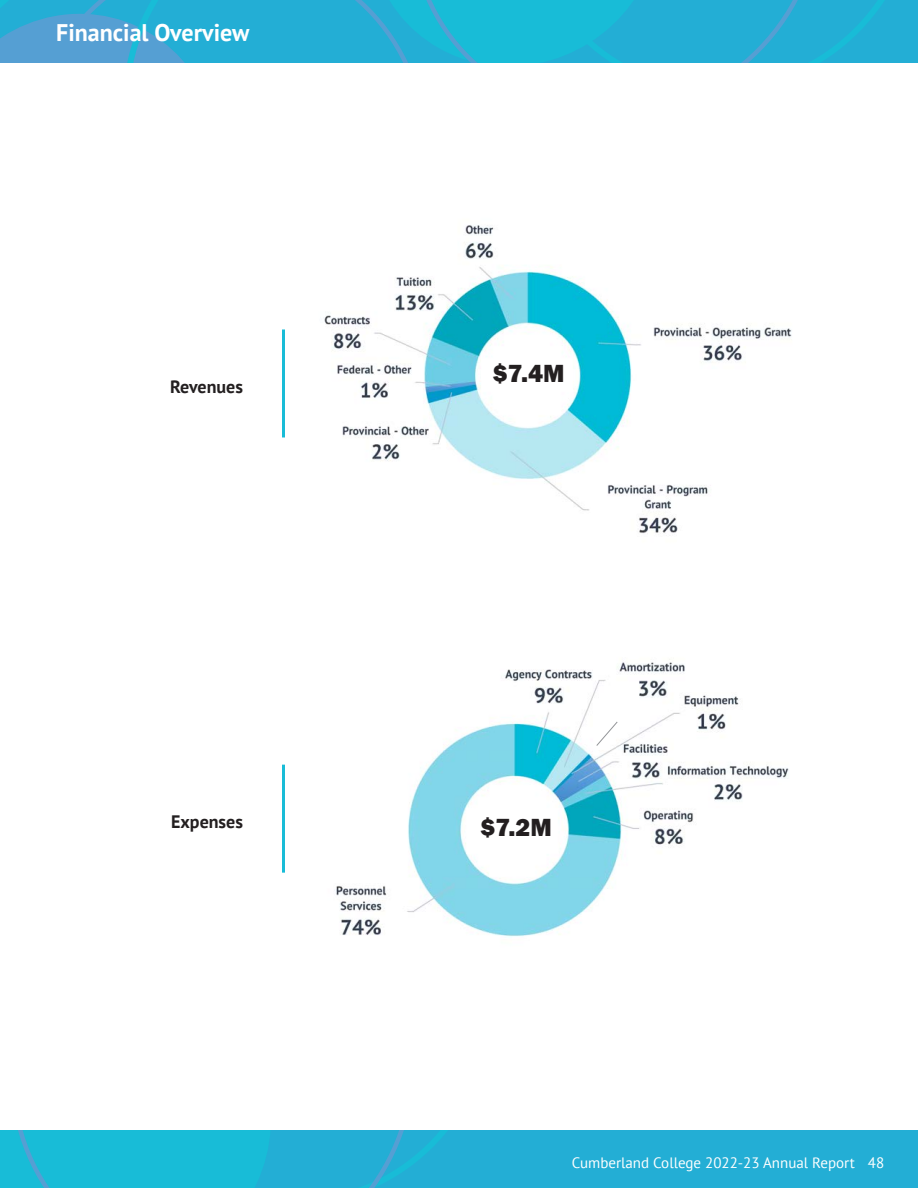
<style>
.page{position:relative;width:918px;height:1188px;background:#fff}
.page>*{position:absolute;margin:0;border:0;box-sizing:border-box;transform-origin:0 0}
.t1{font:800 25.5px "Franklin Gothic";color:#231f20}
.t2{font:700 24px "PT Sans";color:#fff}
.t3{font:700 18px "PT Sans";color:#231f20}
.t4{font:15px "PT Sans";color:#fff}
</style>
<div class="page">
<div style="left:0;top:1130px;width:918px;height:58px;background:#23aed5"></div>
<svg style="left:8px;top:1130px;width:410px;height:58px"></svg>
<svg style="left:0;top:0;width:21px;height:8px"></svg>
<div style="left:854px;top:0;width:64px;height:63px;background:#23aed5"></div>
<svg style="left:508px;top:0;width:346px;height:63px;background:#20b1d5"></svg>
<svg style="left:430px;top:0;width:78px;height:63px;background:#1db8d6"></svg>
<svg style="left:21px;top:0;width:409px;height:63px;background:#2eaad4"></svg>
<hr style="left:282px;top:329px;width:3px;height:108px;background:#18bcd7">
<hr style="left:282px;top:765px;width:3px;height:108px;background:#18bcd7">
<img style="left:324px;top:225px;width:468px;height:308px">
<img style="left:336px;top:659px;width:453px;height:278px">
<svg style="left:596px;top:721px;width:22px;height:25px"></svg>
<p class="t2" style="left:56px;top:17px;width:195px">Financial Overview</p>
<p class="t3" style="left:170px;top:374px;width:74px">Revenues</p>
<p class="t3" style="left:171px;top:810px;width:73px">Expenses</p>
<p class="t1" style="left:493px;top:357px;width:73px">$7.4M</p>
<p class="t1" style="left:480px;top:811px;width:73px">$7.2M</p>
<p class="t4" style="left:572px;top:1153px;width:314px">Cumberland College 2022-23 Annual Report 48</p>
</div>
